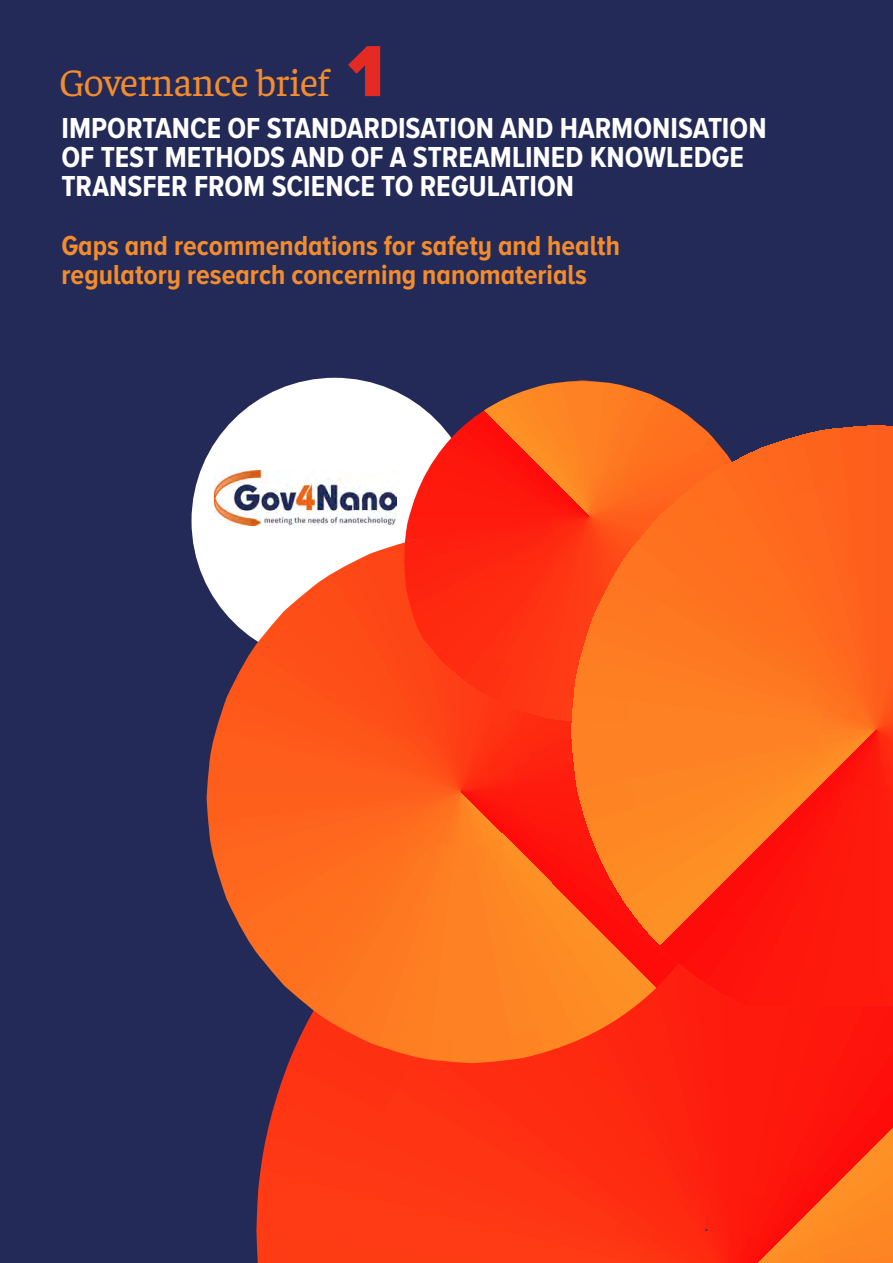
<style>
.page{position:relative;width:893px;height:1263px;background:#232a57}
.page>*{position:absolute;margin:0;border:0;box-sizing:border-box;transform-origin:0 0}
.t1{font:39px "Faustina";letter-spacing:-.005em;color:#f28c2e}
.t2{font:700 30px/29.2px "Proxima Nova A Cond";color:#fff}
.t3{font:700 28.5px/29.2px "Proxima Nova A Cond";color:#f28c2e}
.s1{font-family:"Proxima Nova A";font-weight:900;font-size:75px;color:#e52a24}
</style>
<div class="page">
<div style="left:192px;top:378px;width:286px;height:286px;background:#fff;border-radius:50%"></div>
<svg style="left:256px;top:1005px;width:637px;height:258px;background:#fa3012"></svg>
<svg style="left:207px;top:542px;width:529px;height:521px;background:#e9622d"></svg>
<svg style="left:404px;top:381px;width:296px;height:357px;background:#eb4225"></svg>
<img style="left:215px;top:471px;width:181px;height:55px">
<svg style="left:572px;top:425px;width:321px;height:580px;background:#fa5b1b"></svg>
<h1 class="t1" style="left:59px;top:57px;width:326px">Governance brief <span class="s1">1</span></h1>
<p class="t2" style="left:62px;top:113px;width:707px">IMPORTANCE OF STANDARDISATION AND HARMONISATION<br>OF TEST METHODS AND OF A STREAMLINED KNOWLEDGE<br>TRANSFER FROM SCIENCE TO REGULATION</p>
<p class="t3" style="left:62px;top:230px;width:560px">Gaps and recommendations for safety and health regulatory research concerning nanomaterials</p>
</div>
